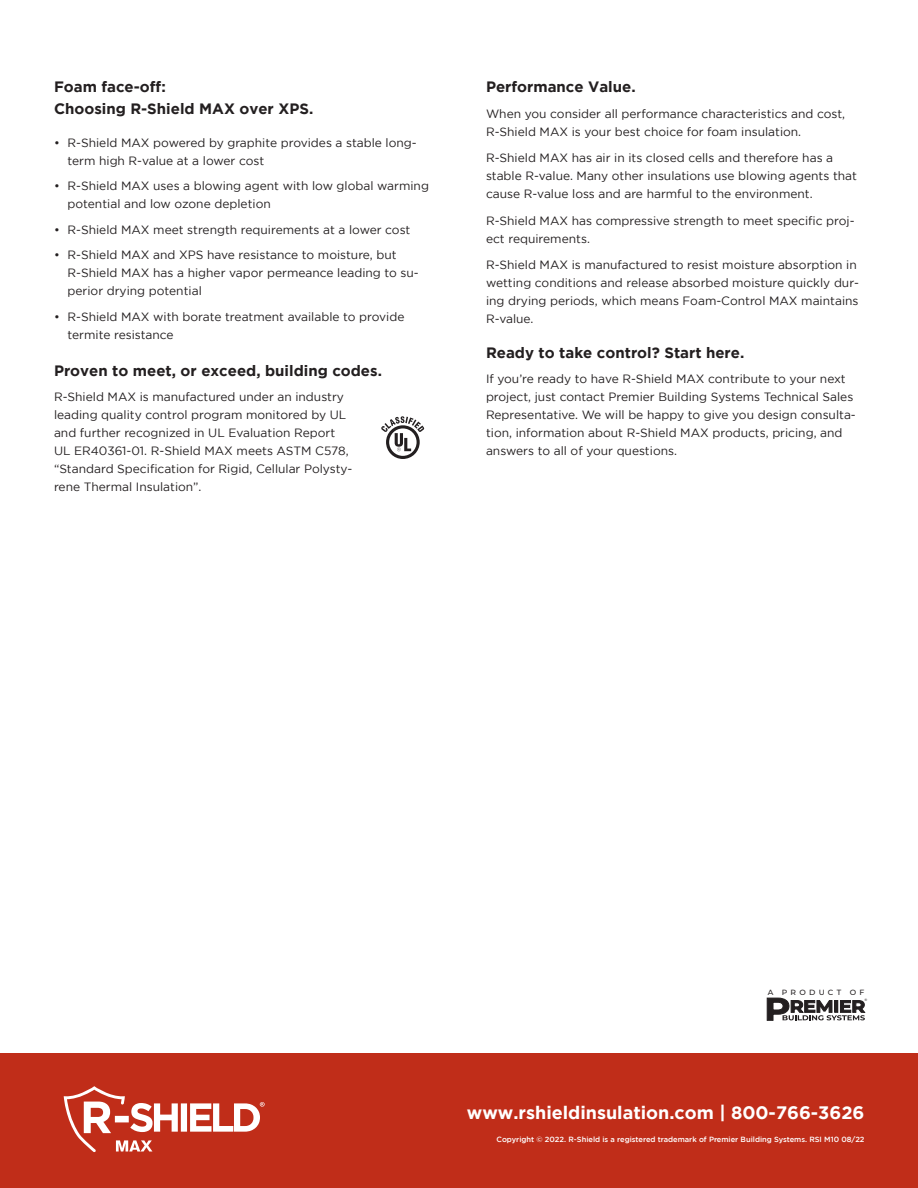
<style>
.page{position:relative;width:918px;height:1188px;background:#fff}
.page>*{position:absolute;margin:0;border:0;box-sizing:border-box;transform-origin:0 0}
.t1{font:700 18px "Gotham";color:#fff}
.t2{font:700 15px/21.6px "Gotham";color:#231f20}
.t3{font:12px/18px "Gotham";color:#231f20}
.t4{font:500 7.5px "Gotham";color:#fff}
.t5{font:500 7.5px "Montserrat";letter-spacing:.42em;color:#231f20}
.t6{font:500 3.45px "Montserrat";color:#231f20}
</style>
<div class="page">
<div style="left:0;top:1053px;width:918px;height:135px;background:#c02d19"></div>
<svg style="left:64px;top:1086px;width:201px;height:66px"></svg>
<svg style="left:767px;top:998px;width:98px;height:23px"></svg>
<svg style="left:381px;top:416px;width:43px;height:43px"></svg>
<p class="t2" style="left:54px;top:75px;width:261px">Foam face-off:<br>Choosing R-Shield MAX over XPS.</p>
<p class="t3" style="left:68px;top:133px;width:351px;text-indent:-14px">• R-Shield MAX powered by graphite provides a stable long&shy;term high R-value at a lower cost</p>
<p class="t3" style="left:68px;top:177px;width:363px;text-indent:-14px">• R-Shield MAX uses a blowing agent with low global warming potential and low ozone depletion</p>
<p class="t3" style="left:54px;top:220px;width:358px">• R-Shield MAX meet strength requirements at a lower cost</p>
<p class="t3" style="left:68px;top:246px;width:353px;text-indent:-14px">• R-Shield MAX and XPS have resistance to moisture, but<br>R-Shield MAX has a higher vapor permeance leading to su&shy;perior drying potential</p>
<p class="t3" style="left:68px;top:307px;width:339px;text-indent:-14px">• R-Shield MAX with borate treatment available to provide termite resistance</p>
<p class="t2" style="left:54px;top:359px;width:330px">Proven to meet, or exceed, building codes.</p>
<p class="t3" style="left:54px;top:388px;width:300px">R-Shield MAX is manufactured under an industry leading quality control program monitored by UL and further recognized in UL Evaluation Report UL ER40361-01. R-Shield MAX meets ASTM C578, “Standard Specification for Rigid, Cellular Polysty&shy;rene Thermal Insulation”.</p>
<p class="t2" style="left:486px;top:75px;width:151px">Performance Value.</p>
<p class="t3" style="left:486px;top:104px;width:361px">When you consider all performance characteristics and cost,<br>R-Shield MAX is your best choice for foam insulation.</p>
<p class="t3" style="left:486px;top:149px;width:373px">R-Shield MAX has air in its closed cells and therefore has a stable R-value. Many other insulations use blowing agents that cause R-value loss and are harmful to the environment.</p>
<p class="t3" style="left:486px;top:211px;width:370px">R-Shield MAX has compressive strength to meet specific proj&shy;ect requirements.</p>
<p class="t3" style="left:486px;top:256px;width:375px">R-Shield MAX is manufactured to resist moisture absorption in wetting conditions and release absorbed moisture quickly dur&shy;ing drying periods, which means Foam‑Control MAX maintains R-value.</p>
<p class="t2" style="left:486px;top:341px;width:260px">Ready to take control? Start here.</p>
<p class="t3" style="left:486px;top:370px;width:371px">If you’re ready to have R-Shield MAX contribute to your next project, just contact Premier Building Systems Technical Sales Representative. We will be happy to give you design consulta&shy;tion, information about R-Shield MAX products, pricing, and answers to all of your questions.</p>
<p class="t5" style="left:768px;top:987px;width:98px">A PRODUCT OF</p>
<p class="t6" style="left:865px;top:998px;width:4px">®</p>
<h1 class="t1" style="left:467px;top:1102px;width:399px">www.rshieldinsulation.com | 800-766-3626</h1>
<p class="t4" style="left:497px;top:1135px;width:369px">Copyright © 2022. R-Shield is a registered trademark of Premier Building Systems. RSI M10 08/22</p>
</div>
